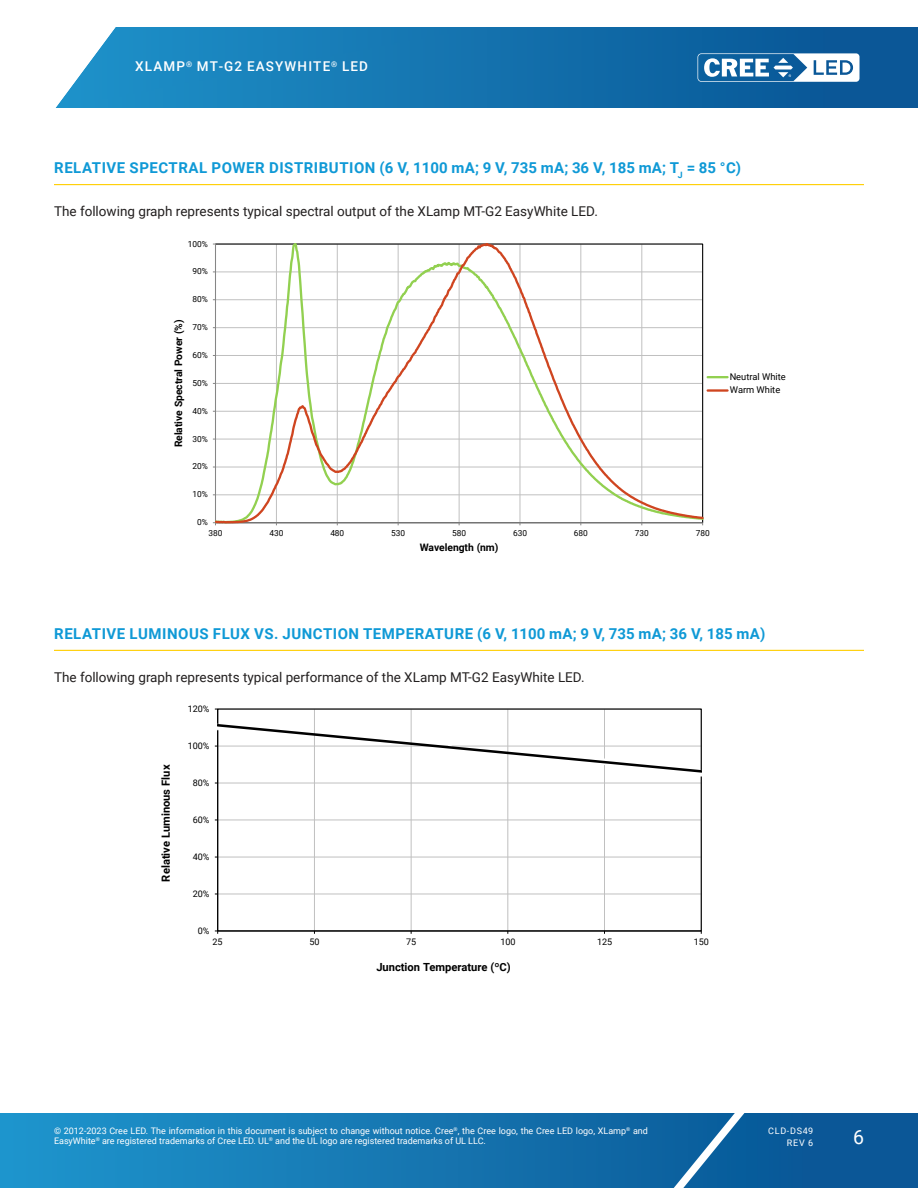
<style>
.page{position:relative;width:918px;height:1188px;background:#fff}
.page>*{position:absolute;margin:0;border:0;box-sizing:border-box;transform-origin:0 0}
.t1{font:19.5px "Roboto";color:#fff}
.t2{font:700 15px "Roboto";letter-spacing:.035em;color:#0f99d6}
.t3{font:13.5px "Roboto";color:#221f1f}
.t4{font:500 13.5px "Roboto";letter-spacing:.085em;color:#fff}
.t5{font:700 11.25px "Roboto";color:#000}
.t6{font:700 10.35px "Roboto";color:#000}
.t7{font:9.3px/13.4px "Roboto";color:#000}
.t8{font:9px/10.8px "Roboto";color:#fff}
.t9{font:9px "Roboto";letter-spacing:-.01em;color:#000}
.t10{font:9px/12px "Roboto";letter-spacing:.085em;color:#fff;text-align:right}
.t11{font:8.4px "Roboto";color:#000}
.t12{font:8.25px "Roboto";letter-spacing:-.01em;color:#000}
</style>
<div class="page">
<img style="left:0;top:1113px;width:918px;height:75px">
<svg style="left:644px;top:1113px;width:117px;height:75px;background:#1d6ca5"></svg>
<svg style="left:85px;top:27px;width:833px;height:81px;background:#1573ae"></svg>
<img style="left:55px;top:68px;width:30px;height:40px">
<svg style="left:698px;top:53px;width:162px;height:29px"></svg>
<hr style="left:54px;top:184px;width:810px;height:1px;background:#ffce00">
<hr style="left:54px;top:650px;width:810px;height:1px;background:#ffce00">
<svg style="left:215px;top:244px;width:488px;height:279px"></svg>
<hr style="left:708px;top:376px;width:20px;height:2px;background:#92d050">
<hr style="left:708px;top:389px;width:20px;height:3px;background:#cf4520">
<hr style="left:218px;top:894px;width:483px;height:1px;background:#c0c0c0">
<hr style="left:218px;top:857px;width:483px;height:1px;background:#c0c0c0">
<hr style="left:218px;top:820px;width:483px;height:1px;background:#c0c0c0">
<hr style="left:314px;top:709px;width:1px;height:222px;background:#c0c0c0">
<hr style="left:411px;top:709px;width:1px;height:222px;background:#c0c0c0">
<hr style="left:507px;top:709px;width:1px;height:222px;background:#c0c0c0">
<hr style="left:604px;top:709px;width:1px;height:222px;background:#c0c0c0">
<hr style="left:217px;top:709px;width:1px;height:222px;background:#000">
<hr style="left:218px;top:931px;width:483px;height:1px;background:#000">
<svg style="left:214px;top:722px;width:488px;height:78px"></svg>
<h3 class="t4" style="left:135px;top:59px;width:234px">XLAMP<sup>®</sup> MT-G2 EASYWHITE<sup>®</sup> LED</h3>
<h2 class="t2" style="left:54px;top:157px;width:688px">RELATIVE SPECTRAL POWER DISTRIBUTION (6 V, 1100 mA; 9 V, 735 mA; 36 V, 185 mA; T<sub>J</sub> = 85 °C)</h2>
<h3 class="t3" style="left:54px;top:205px;width:545px">The following graph represents typical spectral output of the XLamp MT-G2 EasyWhite LED.</h3>
<p class="t12" style="left:188px;top:240px;width:21px">100%</p>
<p class="t11" style="left:193px;top:268px;width:17px">90%</p>
<p class="t6" style="left:174px;top:447px;width:130px;rotate:-90deg">Relative Spectral Power (%)</p>
<p class="t12" style="left:193px;top:296px;width:17px">80%</p>
<p class="t12" style="left:193px;top:324px;width:17px">70%</p>
<p class="t12" style="left:193px;top:352px;width:17px">60%</p>
<p class="t12" style="left:193px;top:380px;width:17px">50%</p>
<p class="t12" style="left:193px;top:407px;width:17px">40%</p>
<p class="t12" style="left:193px;top:435px;width:17px">30%</p>
<p class="t12" style="left:193px;top:463px;width:17px">20%</p>
<p class="t12" style="left:193px;top:491px;width:17px">10%</p>
<p class="t12" style="left:197px;top:519px;width:12px">0%</p>
<p class="t12" style="left:209px;top:530px;width:15px">380</p>
<p class="t12" style="left:269px;top:530px;width:15px">430</p>
<p class="t12" style="left:330px;top:530px;width:15px">480</p>
<p class="t12" style="left:391px;top:530px;width:15px">530</p>
<p class="t12" style="left:452px;top:530px;width:15px">580</p>
<p class="t12" style="left:513px;top:530px;width:15px">630</p>
<p class="t12" style="left:574px;top:530px;width:15px">680</p>
<p class="t12" style="left:635px;top:530px;width:15px">730</p>
<p class="t12" style="left:696px;top:530px;width:15px">780</p>
<p class="t6" style="left:420px;top:543px;width:80px">Wavelength (nm)</p>
<p class="t7" style="left:730px;top:371px;width:58px">Neutral White<br>Warm White</p>
<h2 class="t2" style="left:54px;top:623px;width:713px">RELATIVE LUMINOUS FLUX VS. JUNCTION TEMPERATURE (6 V, 1100 mA; 9 V, 735 mA; 36 V, 185 mA)</h2>
<h3 class="t3" style="left:54px;top:671px;width:532px">The following graph represents typical performance of the XLamp MT-G2 EasyWhite LED.</h3>
<p class="t9" style="left:188px;top:705px;width:23px">120%</p>
<p class="t5" style="left:161px;top:882px;width:118px;rotate:-90deg">Relative Luminous Flux</p>
<p class="t9" style="left:188px;top:742px;width:23px">100%</p>
<p class="t9" style="left:193px;top:779px;width:18px">80%</p>
<p class="t9" style="left:193px;top:816px;width:18px">60%</p>
<p class="t9" style="left:193px;top:853px;width:18px">40%</p>
<p class="t9" style="left:193px;top:890px;width:18px">20%</p>
<p class="t9" style="left:198px;top:927px;width:13px">0%</p>
<p class="t9" style="left:213px;top:938px;width:12px">25</p>
<p class="t9" style="left:309px;top:938px;width:12px">50</p>
<p class="t9" style="left:406px;top:938px;width:12px">75</p>
<p class="t9" style="left:500px;top:938px;width:17px">100</p>
<p class="t9" style="left:597px;top:938px;width:17px">125</p>
<p class="t9" style="left:694px;top:938px;width:17px">150</p>
<p class="t5" style="left:376px;top:962px;width:136px">Junction Temperature (ºC)</p>
<p class="t8" style="left:54px;top:1126px;width:596px">© 2012-2023 Cree LED. The information in this document is subject to change without notice. Cree<sup>®</sup>, the Cree logo, the Cree LED logo, XLamp<sup>®</sup> and<br>EasyWhite<sup>®</sup> are registered trademarks of Cree LED. UL<sup>®</sup> and the UL logo are registered trademarks of UL LLC.</p>
<p class="t10" style="left:768px;top:1125px;width:47px">CLD-DS49<br>REV 6</p>
<h1 class="t1" style="left:853px;top:1128px;width:12px">6</h1>
</div>
